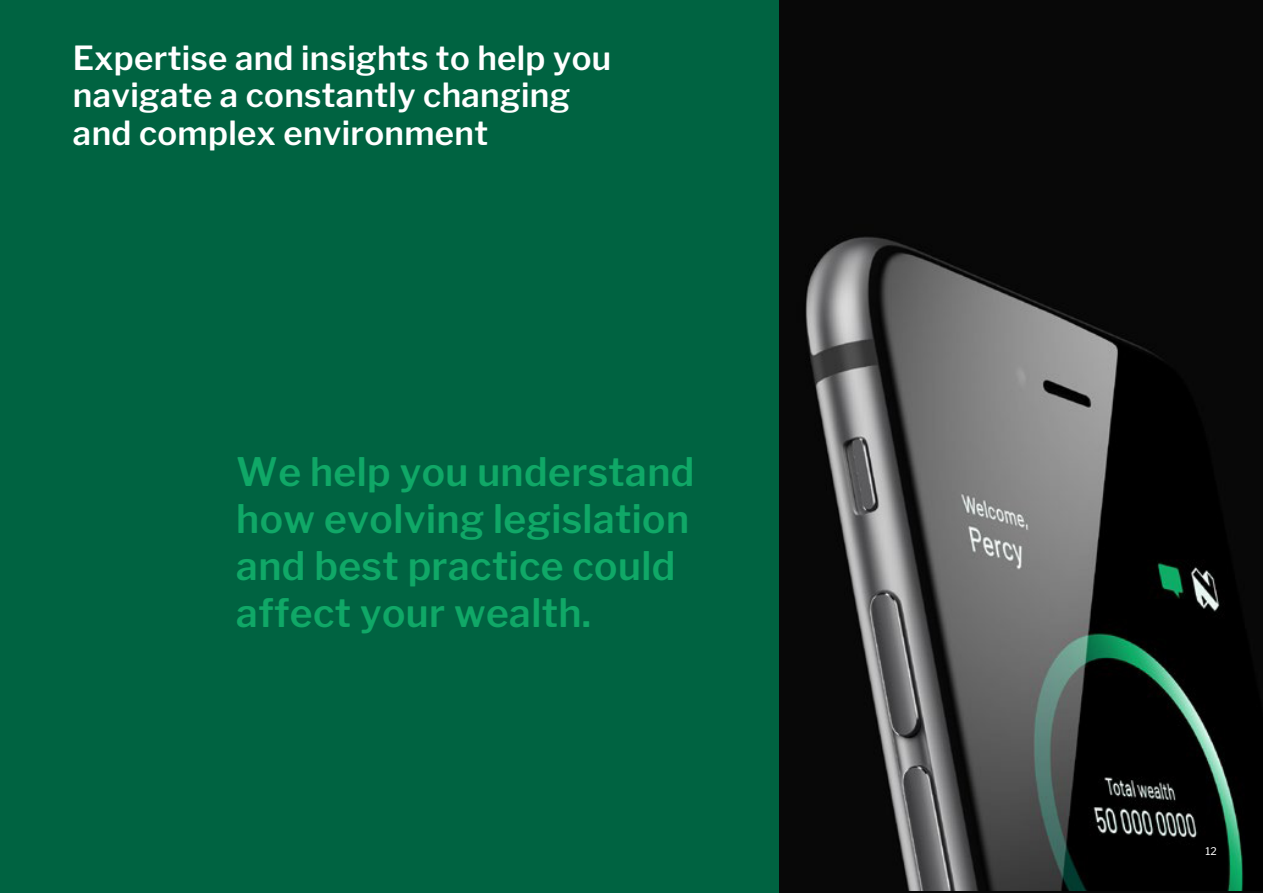
<style>
.page{position:relative;width:1263px;height:893px;background:#006341}
.page>*{position:absolute;margin:0;border:0;box-sizing:border-box;transform-origin:0 0}
.t1{font:600 39px/46.8px "Libre Franklin";letter-spacing:.01em;color:#10a867}
.t2{font:600 33px/37.5px "Libre Franklin";letter-spacing:.01em;color:#fff}
.t3{font:10.5px "Libre Franklin";color:#fff}
</style>
<div class="page">
<div style="left:779px;top:0;width:484px;height:893px;background:#080808"></div>
<img style="left:805px;top:236px;width:438px;height:654px">
<p class="t2" style="left:73px;top:36px;width:540px">Expertise and insights to help you navigate a constantly changing and complex environment</p>
<p class="t1" style="left:236px;top:445px;width:460px">We help you understand how evolving legislation and best practice could affect your wealth.</p>
<p class="t3" style="left:1205px;top:843px;width:13px">12</p>
</div>
